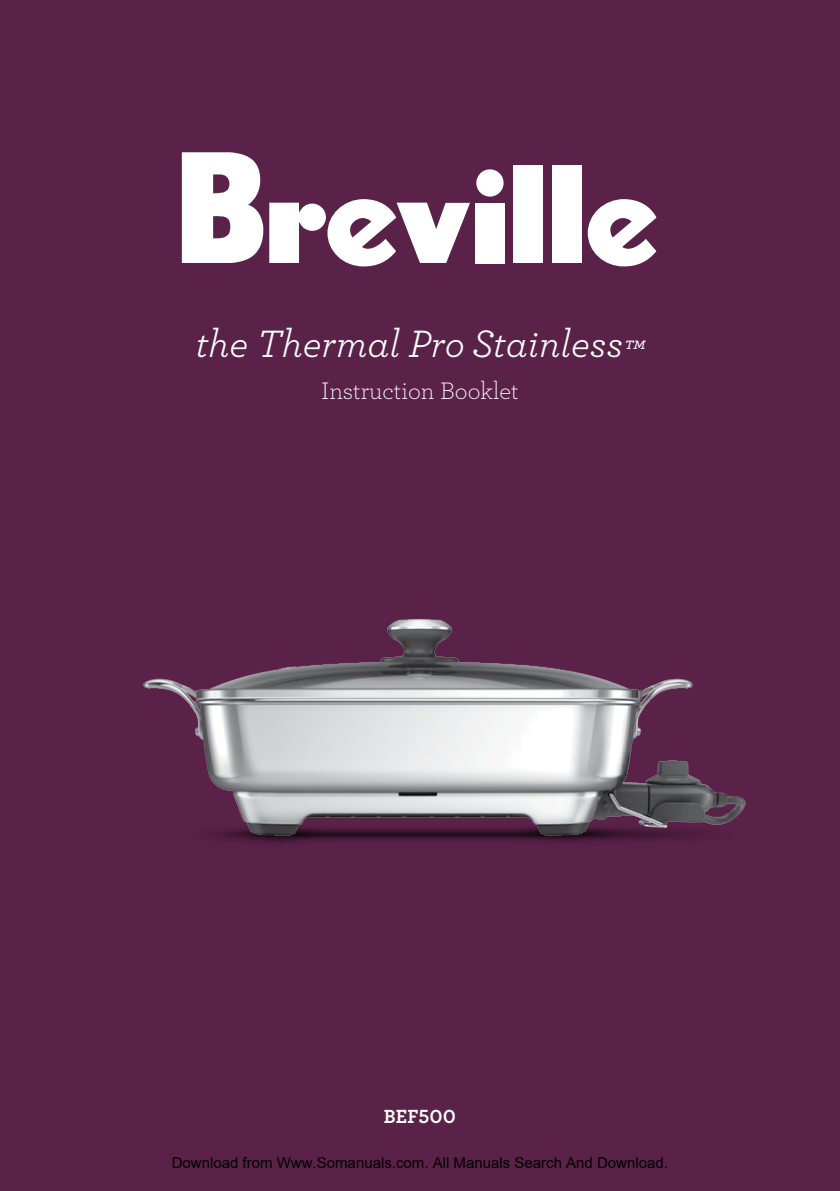
<style>
.page{position:relative;width:840px;height:1191px;background:#fff}
.page>*{position:absolute;margin:0;border:0;box-sizing:border-box;transform-origin:0 0}
.t1{font:40px "Archer Book LF Italic";color:#fff}
.t2{font:25px "Archer Light LF";color:#fff}
.t3{font:20px "Archer Bold LF";color:#fff}
.t4{font:15px "Arial";color:#000}
</style>
<div class="page">
<div style="left:0;top:0;width:839px;height:1191px;background:#5a2149"></div>
<div style="left:552px;top:165px;width:30px;height:98px;background:#fff"></div>
<svg style="left:587px;top:199px;width:69px;height:67px"></svg>
<div style="left:513px;top:165px;width:30px;height:98px;background:#fff"></div>
<div style="left:476px;top:169px;width:27px;height:28px;background:#fff;border-radius:50%"></div>
<div style="left:474px;top:203px;width:30px;height:60px;background:#fff"></div>
<svg style="left:269px;top:199px;width:201px;height:67px"></svg>
<svg style="left:182px;top:152px;width:81px;height:111px;background:#e7dee4"></svg>
<img style="left:143px;top:619px;width:603px;height:224px">
<h1 class="t1" style="left:195px;top:319px;width:450px">the Thermal Pro Stainless<sub>™</sub></h1>
<h2 class="t2" style="left:321px;top:374px;width:199px">Instruction Booklet</h2>
<h3 class="t3" style="left:384px;top:1103px;width:73px">BEF500</h3>
<p class="t4" style="left:172px;top:1154px;width:497px">Download from Www.Somanuals.com. All Manuals Search And Download.</p>
</div>
